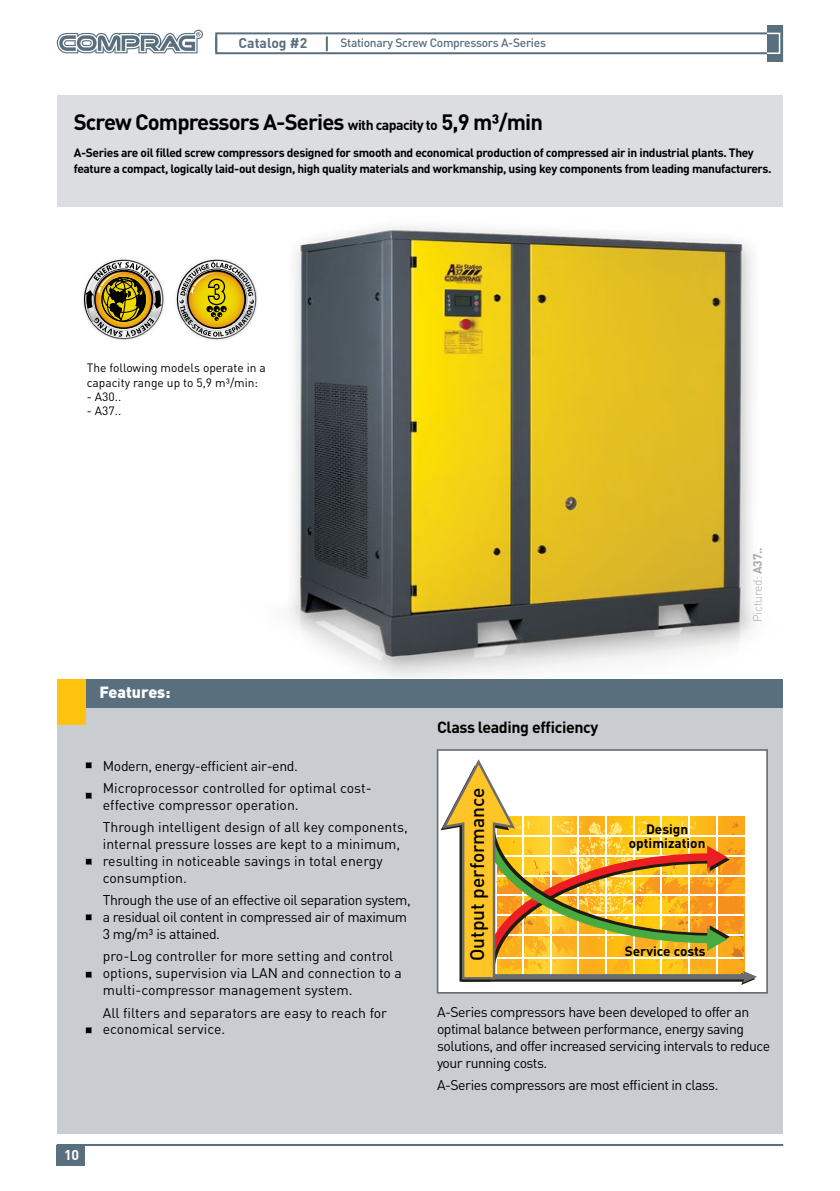
<style>
.page{position:relative;width:840px;height:1191px;background:#fff}
.page>*{position:absolute;margin:0;border:0;box-sizing:border-box;transform-origin:0 0}
.t1{font:700 22px "DIN Pro";letter-spacing:-.04em;color:#000}
.t2{font:500 19.4px "DIN Pro";color:#000}
.t3{font:700 16px "DIN Pro";letter-spacing:-.025em;color:#000}
.t4{font:900 16px "DIN Pro";color:#fff}
.t5{font:14px/16.8px "DIN Pro";letter-spacing:-.02em;color:#000}
.t6{font:14px/16.8px "DIN Pro";color:#000}
.t7{font:700 14px "DIN Pro";color:#596f7e}
.t8{font:700 14px "DIN Pro";color:#fff}
.t9{font:700 13.4px/13.4px "DIN Pro";color:#000;text-align:center}
.t10{font:700 12px/16px "DIN Pro";letter-spacing:-.03em;color:#000}
.t11{font:12px/14.4px "DIN Pro";color:#000}
.t12{font:500 12px "DIN Pro";letter-spacing:-.025em;color:#596f7e}
.t13{font:300 12px "DIN Pro";letter-spacing:-.025em;color:#a7a9ac}
.s1{font-size:14px}
.s2{font-weight:700}
</style>
<div class="page">
<img style="left:289px;top:226px;width:465px;height:452px">
<div style="left:57px;top:95px;width:725px;height:111px;background:#dcdde0"></div>
<div style="left:57px;top:708px;width:725px;height:426px;background:#c9ccd1"></div>
<div style="left:57px;top:679px;width:725px;height:29px;background:#596f7e"></div>
<div style="left:57px;top:679px;width:28px;height:46px;background:#ffc20e"></div>
<hr style="left:57px;top:1144px;width:725px;height:2px;background:#596f7e">
<div style="left:57px;top:1145px;width:28px;height:20px;background:#596f7e"></div>
<svg style="left:766px;top:25px;width:17px;height:37px"></svg>
<div style="left:215px;top:32px;width:552px;height:22px;border:2px solid #596f7e"></div>
<hr style="left:782px;top:25px;width:2px;height:37px;background:#fff">
<svg style="left:325px;top:36px;width:2px;height:15px"></svg>
<svg style="left:215px;top:36px;width:2px;height:15px"></svg>
<svg style="left:57px;top:30px;width:146px;height:23px"></svg>
<svg style="left:436px;top:749px;width:331px;height:244px;fill:#fff"></svg>
<svg style="left:440px;top:759px;width:316px;height:223px"></svg>
<div style="left:85px;top:762px;width:7px;height:6px;background:#626365"></div>
<svg style="left:85px;top:762px;width:6px;height:6px"></svg>
<svg style="left:85px;top:792px;width:7px;height:7px"></svg>
<svg style="left:85px;top:793px;width:6px;height:6px"></svg>
<svg style="left:85px;top:858px;width:6px;height:6px"></svg>
<div style="left:85px;top:914px;width:7px;height:6px;background:#626365"></div>
<svg style="left:85px;top:914px;width:6px;height:6px"></svg>
<div style="left:85px;top:971px;width:6px;height:7px;background:#afb1b3"></div>
<svg style="left:86px;top:972px;width:5px;height:6px"></svg>
<div style="left:85px;top:1027px;width:7px;height:6px;background:#626365"></div>
<svg style="left:85px;top:1027px;width:6px;height:6px"></svg>
<svg style="left:85px;top:262px;width:77px;height:75px"></svg>
<svg style="left:179px;top:261px;width:75px;height:76px"></svg>
<p class="t7" style="left:238px;top:34px;width:70px">Catalog #2</p>
<p class="t12" style="left:340px;top:35px;width:207px">Stationary Screw Compressors A-Series</p>
<h1 class="t1" style="left:74px;top:108px;width:470px">Screw Compressors A-Series <span class="s1">with capacity to</span> 5,9 m³/min</h1>
<p class="t10" style="left:74px;top:144px;width:699px">A-Series are oil filled screw compressors designed for smooth and economical production of compressed air in industrial plants. They feature a compact, logically laid-out design, high quality materials and workmanship, using key components from leading manufacturers.</p>
<p class="t11" style="left:87px;top:360px;width:180px">The following models operate in a capacity range up to 5,9 m³/min:</p>
<p class="t11" style="left:87px;top:389px;width:36px">- A30..</p>
<p class="t11" style="left:87px;top:403px;width:36px">- A37..</p>
<p class="t4" style="left:99px;top:681px;width:72px">Features:</p>
<p class="t5" style="left:103px;top:754px;width:270px;line-height:22.4px">Modern, energy-efficient air-end.<br>Microprocessor controlled for optimal cost-</p>
<p class="t6" style="left:103px;top:793px;width:306px;line-height:22.4px">effective compressor operation.<br>Through intelligent design of all key components,</p>
<p class="t6" style="left:103px;top:835px;width:299px">internal pressure losses are kept to a minimum, resulting in noticeable savings in total energy consumption.</p>
<p class="t5" style="left:103px;top:891px;width:309px">Through the use of an effective oil separation system, a residual oil content in compressed air of maximum<br>3 mg/m³ is attained.</p>
<p class="t6" style="left:103px;top:947px;width:300px">pro-Log controller for more setting and control options, supervision via LAN and connection to a multi-compressor management system.</p>
<p class="t6" style="left:103px;top:1003px;width:285px">All filters and separators are easy to reach for economical service.</p>
<p class="t8" style="left:64px;top:1145px;width:16px">10</p>
<p class="t3" style="left:437px;top:716px;width:163px">Class leading efficiency</p>
<h2 class="t2" style="left:464px;top:961px;width:175px;rotate:-90deg">Output performance</h2>
<p class="t9" style="left:628px;top:822px;width:78px">Design optimization</p>
<p class="t9" style="left:624px;top:944px;width:82px">Service costs</p>
<p class="t13" style="left:749px;top:622px;width:76px;rotate:-90deg">Pictured: <span class="s2">А37..</span></p>
<p class="t5" style="left:437px;top:1003px;width:334px">A-Series compressors have been developed to offer an optimal balance between performance, energy saving solutions, and offer increased servicing intervals to reduce your running costs.</p>
<p class="t5" style="left:437px;top:1076px;width:283px">A-Series compressors are most efficient in class.</p>
</div>
